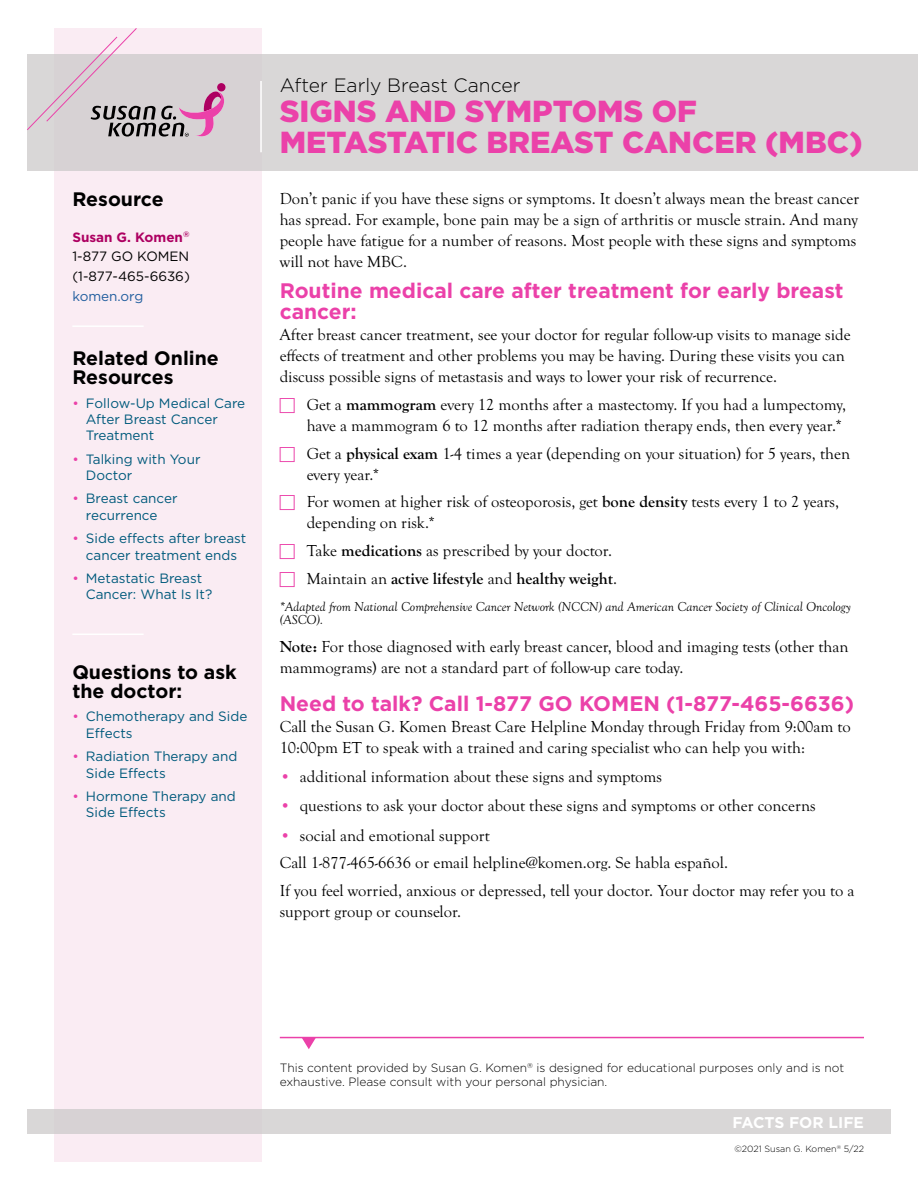
<style>
.page{position:relative;width:918px;height:1188px;background:#fff}
.page>*{position:absolute;margin:0;border:0;box-sizing:border-box;transform-origin:0 0}
.t1{font:900 30.45px/30.5px "Gotham";color:#eb41a9}
.t2{font:700 21px/21px "Gotham";color:#eb41a9}
.t3{font:700 19.5px/19.5px "Gotham";color:#000}
.t4{font:300 19.2px "Gotham";color:#000}
.t5{font:16.5px/21px "Goudy Old Sty";color:#000}
.t6{font:700 15.6px "Gotham";color:#fff}
.t7{font:13.5px/16.5px "Gotham";color:#005a7c}
.t8{font:italic 13.5px/13.5px "Goudy Old Sty";color:#000}
.t9{font:13.5px/19.8px "Gotham";color:#000;text-align:justify}
.t10{font:13.5px "Gotham";color:#215e9e}
.t11{font:300 12px/13.5px "Gotham";color:#000}
.t12{font:300 9px "Gotham";color:#000}
.s1{font-weight:700;color:#ad0061}
.s2{color:#eb41a9}
.s3{font-weight:700}
</style>
<div class="page">
<div style="left:54px;top:28px;width:208px;height:1134px;background:#faecf3"></div>
<div style="left:27px;top:54px;width:891px;height:117px;background:#d9d7d7"></div>
<hr style="left:260px;top:81px;width:2px;height:71px;background:#fff">
<svg style="left:27px;top:28px;width:199px;height:109px"></svg>
<div style="left:27px;top:1110px;width:864px;height:24px;background:#d9d7d7"></div>
<hr style="left:72px;top:634px;width:72px;height:1px;background:#fff">
<hr style="left:72px;top:325px;width:72px;height:2px;background:#fff">
<hr style="left:280px;top:1037px;width:584px;height:1px;background:#eb41a9">
<svg style="left:302px;top:1038px;width:14px;height:11px"></svg>
<p class="t3" style="left:72px;top:189px;width:93px">Resource</p>
<p class="t9" style="left:72px;top:227px;width:119px"><span class="s1">Susan G. Komen</span><sup>® </sup>1-877 GO KOMEN (1-877-465-6636)</p>
<p class="t10" style="left:72px;top:289px;width:73px">komen.org</p>
<p class="t3" style="left:72px;top:348px;width:148px">Related Online<br>Resources</p>
<p class="t7" style="left:86px;top:394px;width:161px;text-indent:-14px"><span class="s2">•</span> Follow-Up Medical Care<br>After Breast Cancer<br>Treatment</p>
<p class="t7" style="left:86px;top:451px;width:116px;text-indent:-14px"><span class="s2">•</span> Talking with Your<br>Doctor</p>
<p class="t7" style="left:72px;top:490px;width:107px;text-align:center"><span class="s2">•</span> Breast cancer recurrence</p>
<p class="t7" style="left:72px;top:530px;width:175px;text-align:center"><span class="s2">•</span> Side effects after breast cancer treatment ends</p>
<p class="t7" style="left:86px;top:570px;width:128px;text-indent:-14px"><span class="s2">•</span> Metastatic Breast<br>Cancer: What Is It?</p>
<p class="t3" style="left:72px;top:661px;width:166px">Questions to ask the doctor:</p>
<p class="t7" style="left:86px;top:708px;width:163px;text-indent:-14px"><span class="s2">•</span> Chemotherapy and Side<br>Effects</p>
<p class="t7" style="left:86px;top:748px;width:153px;text-indent:-14px"><span class="s2">•</span> Radiation Therapy and<br>Side Effects</p>
<p class="t7" style="left:86px;top:788px;width:151px;text-indent:-14px"><span class="s2">•</span> Hormone Therapy and<br>Side Effects</p>
<p class="t4" style="left:280px;top:74px;width:242px">After Early Breast Cancer</p>
<h1 class="t1" style="left:280px;top:96px;width:584px">SIGNS AND SYMPTOMS OF<br>METASTATIC BREAST CANCER (MBC)</h1>
<p class="t5" style="left:280px;top:189px;width:581px">Don’t panic if you have these signs or symptoms. It doesn’t always mean the breast cancer has spread. For example, bone pain may be a sign of arthritis or muscle strain. And many people have fatigue for a number of reasons. Most people with these signs and symptoms will not have MBC.</p>
<p class="t2" style="left:280px;top:280px;width:565px">Routine medical care after treatment for early breast cancer:</p>
<p class="t5" style="left:280px;top:325px;width:572px">After breast cancer treatment, see your doctor for regular follow-up visits to manage side effects of treatment and other problems you may be having. During these visits you can discuss possible signs of metastasis and ways to lower your risk of recurrence.</p>
<p class="t5" style="left:307px;top:394px;width:541px">Get a <span class="s3">mammogram</span> every 12 months after a mastectomy. If you had a lumpectomy, have a mammogram 6 to 12 months after radiation therapy ends, then every year.*</p>
<p class="t5" style="left:307px;top:443px;width:545px">Get a <span class="s3">physical exam</span> 1-4 times a year (depending on your situation) for 5 years, then every year.*</p>
<p class="t5" style="left:307px;top:492px;width:534px">For women at higher risk of osteoporosis, get <span class="s3">bone density</span> tests every 1 to 2 years, depending on risk.*</p>
<p class="t5" style="left:307px;top:537px;width:312px;line-height:27.8px">Take <span class="s3">medications</span> as prescribed by your doctor.<br>Maintain an <span class="s3">active lifestyle</span> and <span class="s3">healthy weight</span>.</p>
<p class="t8" style="left:280px;top:600px;width:573px">*Adapted from National Comprehensive Cancer Network (NCCN) and American Cancer Society of Clinical Oncology (ASCO).</p>
<p class="t5" style="left:280px;top:637px;width:570px"><span class="s3">Note:</span> For those diagnosed with early breast cancer, blood and imaging tests (other than mammograms) are not a standard part of follow-up care today.</p>
<p class="t2" style="left:280px;top:692px;width:576px">Need to talk? Call 1-877 GO KOMEN (1-877-465-6636)</p>
<p class="t5" style="left:280px;top:716px;width:573px">Call the Susan G. Komen Breast Care Helpline Monday through Friday from 9:00am to<br>10:00pm ET to speak with a trained and caring specialist who can help you with:</p>
<p class="t5" style="left:280px;top:767px;width:384px"><span class="s2">•</span> additional information about these signs and symptoms</p>
<p class="t5" style="left:280px;top:796px;width:538px"><span class="s2">•</span> questions to ask your doctor about these signs and symptoms or other concerns</p>
<p class="t5" style="left:280px;top:822px;width:576px;line-height:27.8px"><span class="s2">•</span> social and emotional support<br>Call 1-877-465-6636 or email helpline@komen.org. Se habla español.<br>If you feel worried, anxious or depressed, tell your doctor. Your doctor may refer you to a</p>
<p class="t5" style="left:280px;top:902px;width:183px">support group or counselor.</p>
<p class="t11" style="left:280px;top:1062px;width:566px">This content provided by Susan G. Komen<sup>®</sup> is designed for educational purposes only and is not exhaustive. Please consult with your personal physician.</p>
<p class="t6" style="left:733px;top:1113px;width:133px">FACTS FOR LIFE</p>
<p class="t12" style="left:734px;top:1144px;width:131px">©2021 Susan G. Komen<sup>®</sup> 5/22</p>
</div>
